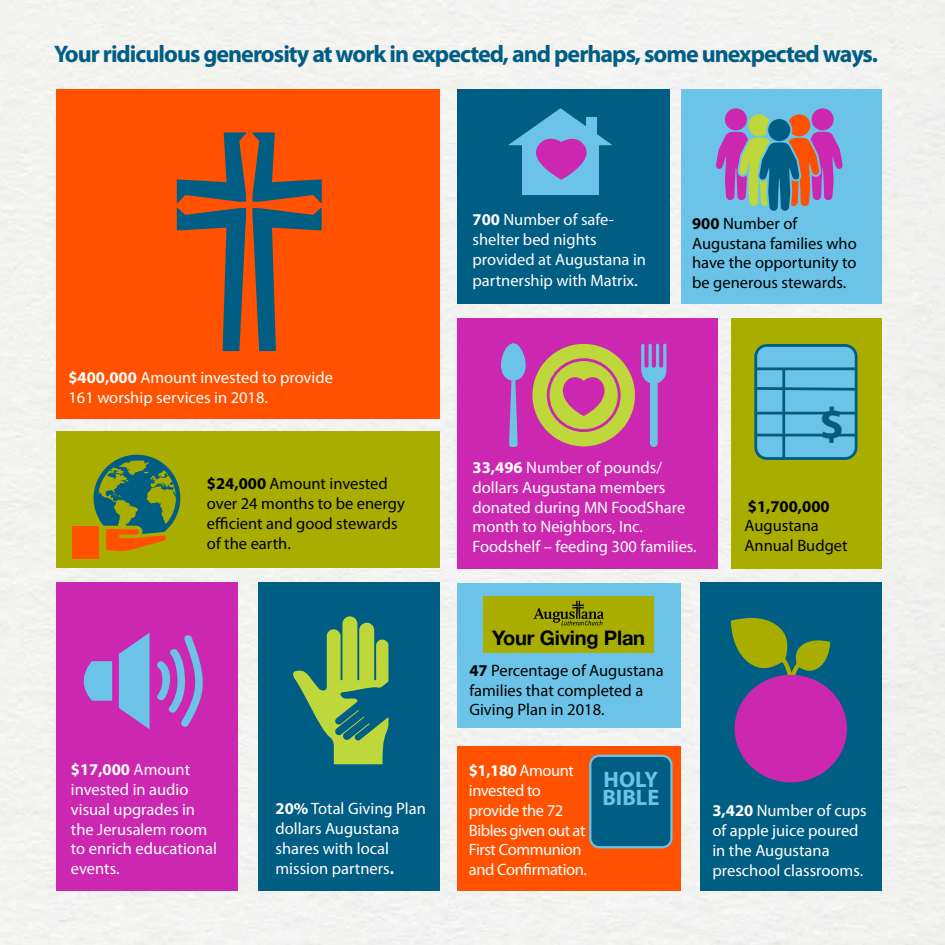
<style>
.page{position:relative;width:945px;height:945px;background:#f2f3ef}
.page>*{position:absolute;margin:0;border:0;box-sizing:border-box;transform-origin:0 0}
.t1{font:700 44.4px "Myriad Pro";color:#005d83}
.t2{font:700 24px "Myriad Pro";letter-spacing:-.04em;color:#005d83}
.t3{font:700 22.5px/18px "Myriad Pro";color:#6bc4e8}
.t4{font:700 19.95px "Helvetica Neue";letter-spacing:-.01em;color:#000}
.t5{font:16.5px/19.8px "Myriad Pro";color:#fff}
.t6{font:16.5px/19.8px "Myriad Pro";color:#000}
.t7{font:16.5px/19.8px "Myriad Pro";letter-spacing:-.025em;color:#fff}
.t8{font:700 16.5px "Myriad Pro";color:#000}
.s1{font-weight:700}
.s2{font-size:18px}
</style>
<div class="page">
<div style="left:57px;top:90px;width:383px;height:329px;background:#ff5100"></div>
<div style="left:457px;top:90px;width:212px;height:214px;background:#005d83"></div>
<div style="left:681px;top:90px;width:201px;height:214px;background:#6bc4e8"></div>
<div style="left:457px;top:318px;width:261px;height:250px;background:#cc27b0"></div>
<div style="left:57px;top:431px;width:383px;height:137px;background:#a8ad00"></div>
<div style="left:731px;top:318px;width:151px;height:250px;background:#a8ad00"></div>
<div style="left:57px;top:583px;width:181px;height:308px;background:#cc27b0"></div>
<div style="left:258px;top:583px;width:182px;height:308px;background:#005d83"></div>
<div style="left:457px;top:583px;width:224px;height:144px;background:#6bc4e8"></div>
<div style="left:700px;top:583px;width:182px;height:308px;background:#005d83"></div>
<div style="left:457px;top:746px;width:224px;height:145px;background:#ff5100"></div>
<svg style="left:177px;top:132px;width:69px;height:219px"></svg>
<svg style="left:252px;top:132px;width:70px;height:219px"></svg>
<div style="left:483px;top:596px;width:171px;height:57px;background:#a8ad00"></div>
<svg style="left:534px;top:601px;width:70px;height:24px"></svg>
<div style="left:523px;top:145px;width:76px;height:49px;background:#6bc4e8"></div>
<svg style="left:508px;top:108px;width:105px;height:72px"></svg>
<svg style="left:812px;top:108px;width:22px;height:22px"></svg>
<svg style="left:725px;top:108px;width:22px;height:22px"></svg>
<svg style="left:716px;top:114px;width:127px;height:97px"></svg>
<svg style="left:641px;top:344px;width:25px;height:103px"></svg>
<svg style="left:501px;top:343px;width:25px;height:104px"></svg>
<svg style="left:532px;top:344px;width:103px;height:102px"></svg>
<svg style="left:293px;top:616px;width:95px;height:148px"></svg>
<svg style="left:83px;top:632px;width:120px;height:97px"></svg>
<svg style="left:94px;top:455px;width:86px;height:96px"></svg>
<div style="left:73px;top:526px;width:26px;height:33px;background:#ff5100"></div>
<svg style="left:731px;top:618px;width:99px;height:67px"></svg>
<div style="left:735px;top:675px;width:112px;height:107px;background:#cc27b0;border-radius:50%"></div>
<div style="left:756px;top:345px;width:100px;height:114px;background:#6bc4e8;border-radius:11px"></div>
<div style="left:754px;top:344px;width:104px;height:116px;border:3px solid #005d83;border-radius:11px"></div>
<hr style="left:756px;top:367px;width:100px;height:3px;background:#005d83">
<hr style="left:756px;top:412px;width:100px;height:3px;background:#005d83">
<hr style="left:756px;top:434px;width:100px;height:2px;background:#005d83">
<svg style="left:754px;top:386px;width:104px;height:6px"></svg>
<hr style="left:782px;top:369px;width:3px;height:90px;background:#005d83">
<div style="left:590px;top:756px;width:81px;height:91px;background:#005d83;border-radius:9px"></div>
<div style="left:589px;top:755px;width:84px;height:93px;border:2px solid #6bc4e8;border-radius:9px"></div>
<h2 class="t2" style="left:54px;top:38px;width:825px">Your ridiculous generosity at work in expected, and perhaps, some unexpected ways.</h2>
<p class="t5" style="left:68px;top:368px;width:266px"><span class="s1">$400,000</span> Amount invested to provide<br>161 worship services in 2018.</p>
<p class="t6" style="left:207px;top:473px;width:199px"><span class="s1">$24,000</span> Amount invested over 24 months to be energy efficient and good stewards of the earth.</p>
<p class="t5" style="left:71px;top:759px;width:148px"><span class="s1">$17,000</span> Amount invested in audio visual upgrades in the Jerusalem room to enrich educational events.</p>
<p class="t5" style="left:276px;top:799px;width:152px"><span class="s1">20%</span> Total Giving Plan dollars Augustana shares with local mission partners<span class="s1">.</span></p>
<p class="t5" style="left:473px;top:209px;width:175px"><span class="s1">700</span> Number of safe&shy;shelter bed nights provided at Augustana in</p>
<p class="t5" style="left:473px;top:271px;width:167px">partnership with Matrix<span class="s2">.</span></p>
<p class="t6" style="left:692px;top:213px;width:166px"><span class="s1">900</span> Number of<br>Augustana families who have the opportunity to be generous stewards.</p>
<h1 class="t1" style="left:820px;top:395px;width:26px">$</h1>
<p class="t5" style="left:473px;top:457px;width:226px"><span class="s1">33,496</span> Number of pounds/ dollars Augustana members donated during MN FoodShare month to Neighbors, Inc.<br>Foodshelf – feeding 300 families.</p>
<p class="t8" style="left:748px;top:495px;width:83px">$1,700,000</p>
<p class="t6" style="left:745px;top:516px;width:105px">Augustana<br>Annual Budget</p>
<p class="t4" style="left:492px;top:622px;width:155px">Your Giving Plan</p>
<p class="t6" style="left:469px;top:660px;width:196px"><span class="s1">47</span> Percentage of Augustana families that completed a<br>Giving Plan in 2018.</p>
<p class="t7" style="left:469px;top:761px;width:120px"><span class="s1">$1,180</span> Amount invested to provide the 72<br>Bibles given out at<br>First Communion and Confirmation.</p>
<h3 class="t3" style="left:602px;top:770px;width:58px">HOLY<br>BIBLE</h3>
<p class="t5" style="left:712px;top:801px;width:156px"><span class="s1">3,420</span> Number of cups of apple juice poured in the Augustana preschool classrooms.</p>
</div>
